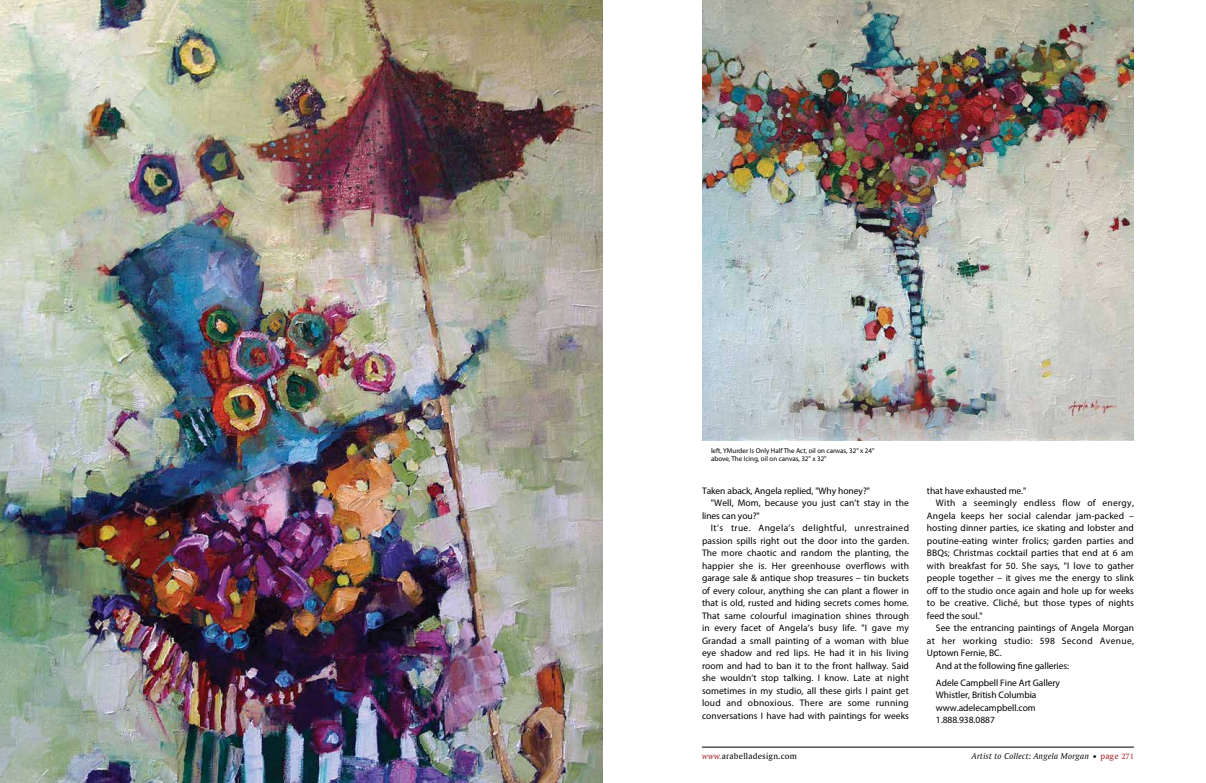
<style>
.page{position:relative;width:1206px;height:783px;background:#fff}
.page>*{position:absolute;margin:0;border:0;box-sizing:border-box;transform-origin:0 0}
.t1{font:9.5px/12.5px "Myriad Pro";letter-spacing:.005em;color:#000}
.t2{font:9.5px "Myriad Pro";letter-spacing:.03em;color:#000}
.t3{font:9.5px "Myriad Pro";letter-spacing:.04em;color:#000}
.t4{font:9.5px "Myriad Pro";letter-spacing:.025em;color:#000}
.t5{font:9px "Amerigo BT Italic A";letter-spacing:.025em;color:#000}
.t6{font:9px "Amerigo BT Roman A";letter-spacing:.025em;color:#000}
.t7{font:7px/8.4px "Myriad Pro";color:#000}
.s1{font-family:"Amerigo BT Italic A";color:#9e1c22}
.s2{font-family:"Amerigo BT Roman A"}
.s3{font-family:"Amerigo BT Roman A";color:#9e1c22}
.s4{font-family:"Amerigo BT Roman A";font-size:8px;color:#9e1c22}
</style>
<div class="page">
<hr style="left:702px;top:747px;width:432px;height:1px;background:#000">
<img style="left:702px;top:0;width:432px;height:441px">
<img style="left:0;top:0;width:603px;height:783px">
<p class="t7" style="left:711px;top:446px;width:165px">left, YMurder Is Only Half The Act, oil on canvas, 32" x 24" above, The Icing, oil on canvas, 32" x 32"</p>
<p class="t1" style="left:702px;top:484px;width:170px">Taken aback, Angela replied, "Why honey?"</p>
<p class="t1" style="left:711px;top:497px;width:199px">"Well, Mom, because you just can’t stay in the</p>
<p class="t1" style="left:702px;top:509px;width:59px">lines can you?"</p>
<p class="t3" style="left:711px;top:522px;width:200px">It’s true. Angela’s delightful, unrestrained</p>
<p class="t1" style="left:702px;top:534px;width:209px">passion spills right out the door into the garden.</p>
<p class="t1" style="left:702px;top:547px;width:208px">The more chaotic and random the planting, the</p>
<p class="t1" style="left:702px;top:559px;width:209px">happier she is. Her greenhouse overflows with</p>
<p class="t1" style="left:702px;top:572px;width:208px">garage sale &amp; antique shop treasures – tin buckets</p>
<p class="t1" style="left:702px;top:584px;width:209px">of every colour, anything she can plant a flower in</p>
<p class="t1" style="left:702px;top:597px;width:208px">that is old, rusted and hiding secrets comes home.</p>
<p class="t1" style="left:702px;top:609px;width:209px">That same colourful imagination shines through</p>
<p class="t1" style="left:702px;top:622px;width:208px">in every facet of Angela’s busy life. "I gave my</p>
<p class="t1" style="left:702px;top:634px;width:208px">Grandad a small painting of a woman with blue</p>
<p class="t1" style="left:702px;top:647px;width:208px">eye shadow and red lips. He had it in his living</p>
<p class="t1" style="left:702px;top:659px;width:208px">room and had to ban it to the front hallway. Said</p>
<p class="t1" style="left:702px;top:672px;width:209px">she wouldn’t stop talking. I know. Late at night</p>
<p class="t1" style="left:702px;top:684px;width:208px">sometimes in my studio, all these girls I paint get</p>
<p class="t4" style="left:702px;top:697px;width:208px">loud and obnoxious. There are some running</p>
<p class="t1" style="left:702px;top:709px;width:209px">conversations I have had with paintings for weeks</p>
<p class="t1" style="left:927px;top:484px;width:101px">that have exhausted me."</p>
<p class="t2" style="left:936px;top:497px;width:199px">With a seemingly endless flow of energy,</p>
<p class="t1" style="left:927px;top:509px;width:208px">Angela keeps her social calendar jam-packed –</p>
<p class="t1" style="left:927px;top:522px;width:208px">hosting dinner parties, ice skating and lobster and</p>
<p class="t1" style="left:927px;top:534px;width:208px">poutine-eating winter frolics; garden parties and</p>
<p class="t1" style="left:927px;top:547px;width:208px">BBQs; Christmas cocktail parties that end at 6 am</p>
<p class="t1" style="left:927px;top:559px;width:209px">with breakfast for 50. She says, "I love to gather</p>
<p class="t1" style="left:927px;top:572px;width:209px">people together – it gives me the energy to slink</p>
<p class="t1" style="left:927px;top:584px;width:209px">off to the studio once again and hole up for weeks</p>
<p class="t1" style="left:927px;top:597px;width:208px">to be creative. Cliché, but those types of nights</p>
<p class="t1" style="left:927px;top:609px;width:57px">feed the soul."</p>
<p class="t1" style="left:936px;top:622px;width:200px">See the entrancing paintings of Angela Morgan</p>
<p class="t2" style="left:927px;top:635px;width:209px">at her working studio: 598 Second Avenue,</p>
<p class="t1" style="left:927px;top:647px;width:76px">Uptown Fernie, BC.</p>
<p class="t1" style="left:936px;top:659px;width:135px">And at the following fine galleries:</p>
<p class="t1" style="left:936px;top:676px;width:126px">Adele Campbell Fine Art Gallery<br>Whistler, British Columbia www.adelecampbell.com<br>1.888.938.0887</p>
<p class="t6" style="left:702px;top:751px;width:96px"><span class="s1">www.</span>arabelladesign.com</p>
<p class="t5" style="left:972px;top:751px;width:164px">Artist to Collect: Angela Morgan <span class="s2">•</span> <span class="s3">page</span> <span class="s4">271</span></p>
</div>
